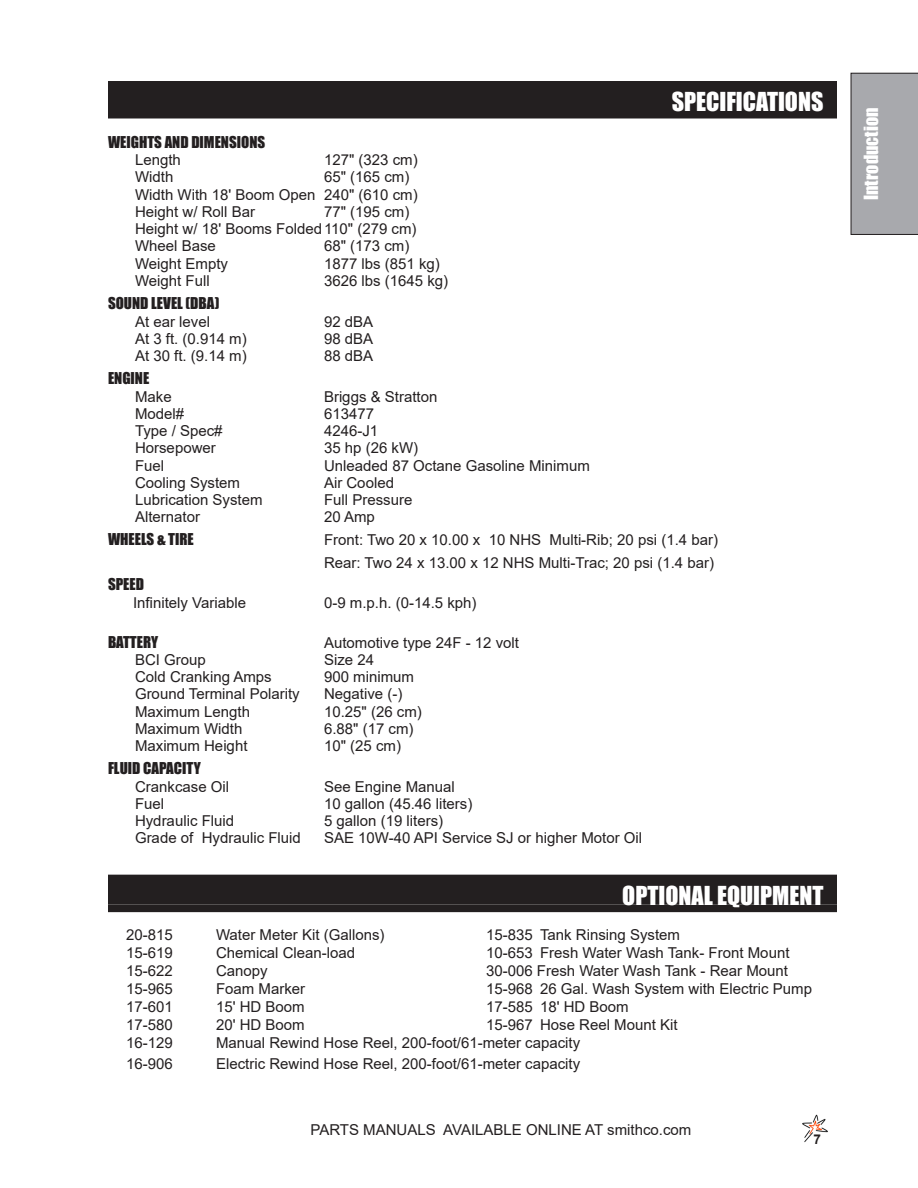
<style>
.page{position:relative;width:918px;height:1188px;background:#fff}
.page>*{position:absolute;margin:0;border:0;box-sizing:border-box;transform-origin:0 0}
.Header_Right{font:24px "Impact";color:#fff}
.t1{font:18px "Impact";color:#fff}
.Specifications{font:15px "Arial";color:#231f20}
.Hanging_indent{font:15px "Arial";color:#231f20}
.Subhead_1{font:15px "Impact";color:#231f20}
.Specifications-2{font:15px "Impact";color:#231f20}
.t2{font:700 13.5px "Arial";color:#231f20}
</style>
<div class="page">
<img style="left:802px;top:1114px;width:26px;height:28px">
<div style="left:851px;top:73px;width:67px;height:162px;background:#a8a9ad"></div>
<div style="left:108px;top:81px;width:729px;height:30px;background:#231f20"></div>
<div style="left:108px;top:111px;width:729px;height:7px;background:#231f20"></div>
<div style="left:108px;top:875px;width:729px;height:30px;background:#231f20"></div>
<div style="left:108px;top:905px;width:729px;height:7px;background:#231f20"></div>
<p class="Header_Right" style="left:672px;top:83px;width:153px">SPECIFICATIONS</p>
<p class="Subhead_1" style="left:108px;top:130px;width:159px">WEIGHTS AND DIMENSIONS</p>
<p class="Specifications" style="left:135px;top:150px;width:47px">Length</p>
<p class="Specifications" style="left:324px;top:150px;width:95px">127" (323 cm)</p>
<p class="Specifications" style="left:135px;top:167px;width:40px">Width</p>
<p class="Specifications" style="left:324px;top:167px;width:87px">65" (165 cm)</p>
<p class="Specifications" style="left:135px;top:184px;width:284px">Width With 18' Boom Open 240" (610 cm)</p>
<p class="Specifications" style="left:135px;top:201px;width:122px">Height w/ Roll Bar</p>
<p class="Specifications" style="left:324px;top:201px;width:87px">77" (195 cm)</p>
<p class="Specifications" style="left:135px;top:219px;width:283px">Height w/ 18' Booms Folded110" (279 cm)</p>
<p class="Specifications" style="left:135px;top:236px;width:82px">Wheel Base</p>
<p class="Specifications" style="left:324px;top:236px;width:87px">68" (173 cm)</p>
<p class="Specifications" style="left:135px;top:253px;width:95px">Weight Empty</p>
<p class="Specifications" style="left:324px;top:253px;width:117px">1877 lbs (851 kg)</p>
<p class="Specifications" style="left:135px;top:270px;width:76px">Weight Full</p>
<p class="Specifications" style="left:324px;top:270px;width:126px">3626 lbs (1645 kg)</p>
<p class="Subhead_1" style="left:108px;top:292px;width:113px">SOUND LEVEL (DBA)</p>
<p class="Specifications" style="left:135px;top:311px;width:77px">At ear level</p>
<p class="Specifications" style="left:324px;top:311px;width:51px">92 dBA</p>
<p class="Specifications" style="left:135px;top:328px;width:113px">At 3 ft. (0.914 m)</p>
<p class="Specifications" style="left:324px;top:328px;width:51px">98 dBA</p>
<p class="Specifications" style="left:135px;top:345px;width:113px">At 30 ft. (9.14 m)</p>
<p class="Specifications" style="left:324px;top:345px;width:51px">88 dBA</p>
<p class="Subhead_1" style="left:108px;top:367px;width:43px">ENGINE</p>
<p class="Specifications" style="left:135px;top:386px;width:38px">Make</p>
<p class="Specifications" style="left:324px;top:386px;width:115px">Briggs &amp; Stratton</p>
<p class="Specifications" style="left:135px;top:403px;width:51px">Model#</p>
<p class="Specifications" style="left:324px;top:403px;width:52px">613477</p>
<p class="Specifications" style="left:135px;top:421px;width:89px">Type / Spec#</p>
<p class="Specifications" style="left:324px;top:421px;width:56px">4246-J1</p>
<p class="Specifications" style="left:135px;top:438px;width:82px">Horsepower</p>
<p class="Specifications" style="left:324px;top:438px;width:96px">35 hp (26 kW)</p>
<p class="Specifications" style="left:135px;top:455px;width:31px">Fuel</p>
<p class="Specifications" style="left:324px;top:455px;width:267px">Unleaded 87 Octane Gasoline Minimum</p>
<p class="Specifications" style="left:135px;top:472px;width:107px">Cooling System</p>
<p class="Specifications" style="left:324px;top:472px;width:72px">Air Cooled</p>
<p class="Specifications" style="left:135px;top:490px;width:129px">Lubrication System</p>
<p class="Specifications" style="left:324px;top:490px;width:90px">Full Pressure</p>
<p class="Specifications" style="left:135px;top:507px;width:67px">Alternator</p>
<p class="Specifications" style="left:324px;top:507px;width:52px">20 Amp</p>
<p class="Specifications-2" style="left:108px;top:528px;width:87px">WHEELS &amp; TIRE</p>
<p class="Specifications" style="left:324px;top:529px;width:396px">Front: Two 20 x 10.00 x 10 NHS Multi-Rib; 20 psi (1.4 bar)</p>
<p class="Specifications" style="left:324px;top:552px;width:392px">Rear: Two 24 x 13.00 x 12 NHS Multi-Trac; 20 psi (1.4 bar)</p>
<p class="Specifications-2" style="left:108px;top:573px;width:38px">SPEED</p>
<p class="Specifications" style="left:133px;top:592px;width:115px">Infinitely Variable</p>
<p class="Specifications" style="left:324px;top:592px;width:154px">0-9 m.p.h. (0-14.5 kph)</p>
<p class="Specifications-2" style="left:108px;top:630px;width:52px">BATTERY</p>
<p class="Specifications" style="left:324px;top:632px;width:197px">Automotive type 24F - 12 volt</p>
<p class="Specifications" style="left:135px;top:649px;width:72px">BCI Group</p>
<p class="Specifications" style="left:324px;top:649px;width:52px">Size 24</p>
<p class="Specifications" style="left:135px;top:666px;width:138px">Cold Cranking Amps</p>
<p class="Specifications" style="left:324px;top:666px;width:92px">900 minimum</p>
<p class="Specifications" style="left:135px;top:684px;width:166px">Ground Terminal Polarity</p>
<p class="Specifications" style="left:324px;top:684px;width:80px">Negative (-)</p>
<p class="Specifications" style="left:135px;top:701px;width:117px">Maximum Length</p>
<p class="Specifications" style="left:324px;top:701px;width:99px">10.25" (26 cm)</p>
<p class="Specifications" style="left:135px;top:718px;width:109px">Maximum Width</p>
<p class="Specifications" style="left:324px;top:718px;width:91px">6.88" (17 cm)</p>
<p class="Specifications" style="left:135px;top:735px;width:114px">Maximum Height</p>
<p class="Specifications" style="left:324px;top:735px;width:79px">10" (25 cm)</p>
<p class="Subhead_1" style="left:108px;top:757px;width:94px">FLUID CAPACITY</p>
<p class="Specifications" style="left:135px;top:776px;width:96px">Crankcase Oil</p>
<p class="Specifications" style="left:324px;top:776px;width:132px">See Engine Manual</p>
<p class="Specifications" style="left:135px;top:793px;width:31px">Fuel</p>
<p class="Specifications" style="left:324px;top:793px;width:150px">10 gallon (45.46 liters)</p>
<p class="Specifications" style="left:135px;top:811px;width:101px">Hydraulic Fluid</p>
<p class="Specifications" style="left:324px;top:811px;width:121px">5 gallon (19 liters)</p>
<p class="Specifications" style="left:135px;top:828px;width:167px">Grade of Hydraulic Fluid</p>
<p class="Specifications" style="left:324px;top:828px;width:320px">SAE 10W-40 API Service SJ or higher Motor Oil</p>
<p class="Header_Right" style="left:622px;top:877px;width:203px">OPTIONAL EQUIPMENT</p>
<p class="Hanging_indent" style="left:126px;top:924px;width:48px">20-815</p>
<p class="Hanging_indent" style="left:216px;top:924px;width:170px">Water Meter Kit (Gallons)</p>
<p class="Hanging_indent" style="left:486px;top:924px;width:196px">15-835 Tank Rinsing System</p>
<p class="Hanging_indent" style="left:126px;top:942px;width:48px">15-619</p>
<p class="Hanging_indent" style="left:216px;top:942px;width:141px">Chemical Clean-load</p>
<p class="Hanging_indent" style="left:486px;top:942px;width:305px">10-653 Fresh Water Wash Tank- Front Mount</p>
<p class="Hanging_indent" style="left:126px;top:960px;width:48px">15-622</p>
<p class="Hanging_indent" style="left:216px;top:960px;width:53px">Canopy</p>
<p class="Hanging_indent" style="left:486px;top:960px;width:304px">30-006 Fresh Water Wash Tank - Rear Mount</p>
<p class="Hanging_indent" style="left:126px;top:978px;width:48px">15-965</p>
<p class="Hanging_indent" style="left:216px;top:978px;width:91px">Foam Marker</p>
<p class="Hanging_indent" style="left:486px;top:978px;width:328px">15-968 26 Gal. Wash System with Electric Pump</p>
<p class="Hanging_indent" style="left:126px;top:996px;width:48px">17-601</p>
<p class="Hanging_indent" style="left:216px;top:996px;width:90px">15' HD Boom</p>
<p class="Hanging_indent" style="left:486px;top:996px;width:144px">17-585 18' HD Boom</p>
<p class="Hanging_indent" style="left:126px;top:1014px;width:48px">17-580</p>
<p class="Hanging_indent" style="left:216px;top:1014px;width:90px">20' HD Boom</p>
<p class="Hanging_indent" style="left:486px;top:1014px;width:193px">15-967 Hose Reel Mount Kit</p>
<p class="Hanging_indent" style="left:126px;top:1032px;width:48px">16-129</p>
<p class="Hanging_indent" style="left:216px;top:1032px;width:366px">Manual Rewind Hose Reel, 200-foot/61-meter capacity</p>
<p class="Hanging_indent" style="left:126px;top:1054px;width:48px">16-906</p>
<p class="Hanging_indent" style="left:216px;top:1054px;width:366px">Electric Rewind Hose Reel, 200-foot/61-meter capacity</p>
<p class="Hanging_indent" style="left:310px;top:1119px;width:382px">PARTS MANUALS AVAILABLE ONLINE AT smithco.com</p>
<p class="t2" style="left:813px;top:1129px;width:9px">7</p>
<p class="t1" style="left:857px;top:200px;width:94px;rotate:-90deg">Introduction</p>
</div>
